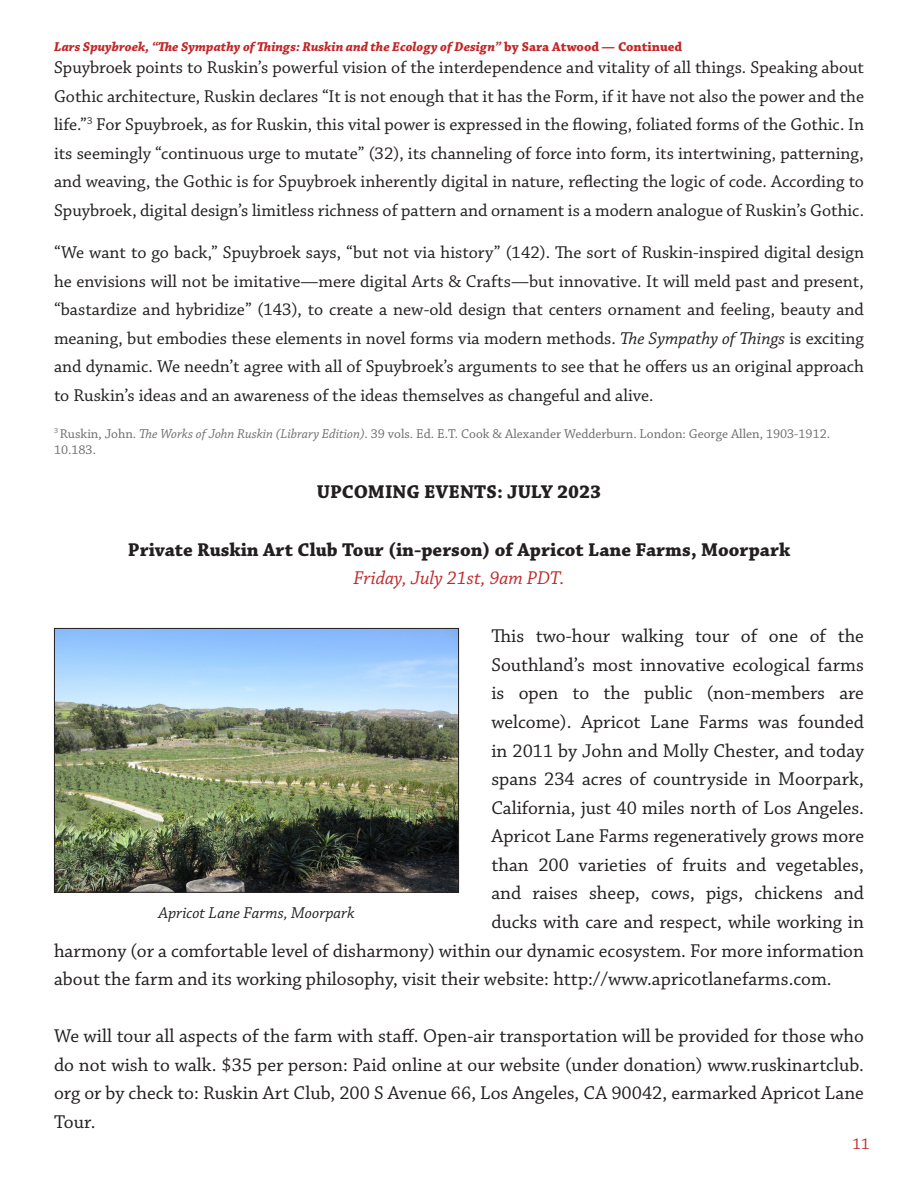
<style>
.page{position:relative;width:918px;height:1182px;background:#fff}
.page>*{position:absolute;margin:0;border:0;box-sizing:border-box;transform-origin:0 0}
.t1{font:19.5px/28.5px "Chaparral Pro";color:#231f20;text-align:justify}
.t2{font:700 19.5px "Chaparral Pro";color:#231f20}
.t3{font:italic 19.5px "Chaparral Pro";color:#c12728}
.t4{font:18px/28.5px "Chaparral Pro";color:#231f20;text-align:justify}
.t5{font:italic 16.5px "Chaparral Pro";color:#231f20}
.t6{font:16.5px "Chaparral Pro";color:#c12728}
.t7{font:13.5px/16.2px "Chaparral Pro";color:#6c6d70}
.t8{font:italic 700 13.5px "Chaparral Pro";color:#c12728}
.s1{font-style:normal}
.s2{font-style:italic}
</style>
<div class="page">
<img style="left:56px;top:630px;width:401px;height:260px">
<div style="left:54px;top:628px;width:405px;height:264px;border:1px solid #231f20"></div>
<p class="t8" style="left:54px;top:38px;width:630px">Lars Spuybroek, “The Sympathy of Things: Ruskin and the Ecology of Design” <span class="s1">by Sara Atwood — Continued</span></p>
<p class="t4" style="left:54px;top:54px;width:812px">Spuybroek points to Ruskin’s powerful vision of the interdependence and vitality of all things. Speaking about Gothic architecture, Ruskin declares “It is not enough that it has the Form, if it have not also the power and the life.”<sup>3</sup> For Spuybroek, as for Ruskin, this vital power is expressed in the flowing, foliated forms of the Gothic. In its seemingly “continuous urge to mutate” (32), its channeling of force into form, its intertwining, patterning, and weaving, the Gothic is for Spuybroek inherently digital in nature, reflecting the logic of code. According to Spuybroek, digital design’s limitless richness of pattern and ornament is a modern analogue of Ruskin’s Gothic.</p>
<p class="t4" style="left:54px;top:239px;width:812px">“We want to go back,” Spuybroek says, “but not via history” (142). The sort of Ruskin-inspired digital design he envisions will not be imitative—mere digital Arts &amp; Crafts—but innovative. It will meld past and present, “bastardize and hybridize” (143), to create a new-old design that centers ornament and feeling, beauty and meaning, but embodies these elements in novel forms via modern methods. <span class="s2">The Sympathy of Things</span> is exciting and dynamic. We needn’t agree with all of Spuybroek’s arguments to see that he offers us an original approach to Ruskin’s ideas and an awareness of the ideas themselves as changeful and alive.</p>
<p class="t7" style="left:54px;top:426px;width:778px"><sup>3</sup> Ruskin, John. <span class="s2">The Works of John Ruskin (Library Edition)</span>. 39 vols. Ed. E.T. Cook &amp; Alexander Wedderburn. London: George Allen, 1903-1912.<br>10.183.</p>
<p class="t2" style="left:317px;top:481px;width:286px">UPCOMING EVENTS: JULY 2023</p>
<p class="t2" style="left:128px;top:538px;width:664px">Private Ruskin Art Club Tour (in-person) of Apricot Lane Farms, Moorpark</p>
<p class="t3" style="left:353px;top:567px;width:213px">Friday, July 21st, 9am PDT.</p>
<p class="t1" style="left:491px;top:622px;width:374px">This two-hour walking tour of one of the</p>
<p class="t1" style="left:491px;top:651px;width:374px">Southland’s most innovative ecological farms</p>
<p class="t1" style="left:491px;top:679px;width:374px">is open to the public (non-members are</p>
<p class="t1" style="left:491px;top:708px;width:374px">welcome). Apricot Lane Farms was founded</p>
<p class="t1" style="left:491px;top:736px;width:374px">in 2011 by John and Molly Chester, and today</p>
<p class="t1" style="left:491px;top:765px;width:374px">spans 234 acres of countryside in Moorpark,</p>
<p class="t1" style="left:491px;top:793px;width:374px">California, just 40 miles north of Los Angeles.</p>
<p class="t1" style="left:491px;top:822px;width:374px">Apricot Lane Farms regeneratively grows more</p>
<p class="t1" style="left:491px;top:850px;width:374px">than 200 varieties of fruits and vegetables,</p>
<p class="t1" style="left:491px;top:879px;width:374px">and raises sheep, cows, pigs, chickens and</p>
<p class="t1" style="left:491px;top:907px;width:374px">ducks with care and respect, while working in</p>
<p class="t1" style="left:54px;top:937px;width:812px">harmony (or a comfortable level of disharmony) within our dynamic ecosystem. For more information</p>
<p class="t1" style="left:54px;top:965px;width:779px">about the farm and its working philosophy, visit their website: http://www.apricotlanefarms.com.</p>
<p class="t1" style="left:54px;top:1022px;width:812px">We will tour all aspects of the farm with staff. Open-air transportation will be provided for those who do not wish to walk. $35 per person: Paid online at our website (under donation) www.ruskinartclub. org or by check to: Ruskin Art Club, 200 S Avenue 66, Los Angeles, CA 90042, earmarked Apricot Lane Tour.</p>
<p class="t5" style="left:158px;top:903px;width:198px">Apricot Lane Farms, Moorpark</p>
<p class="t6" style="left:853px;top:1134px;width:19px">11</p>
</div>
